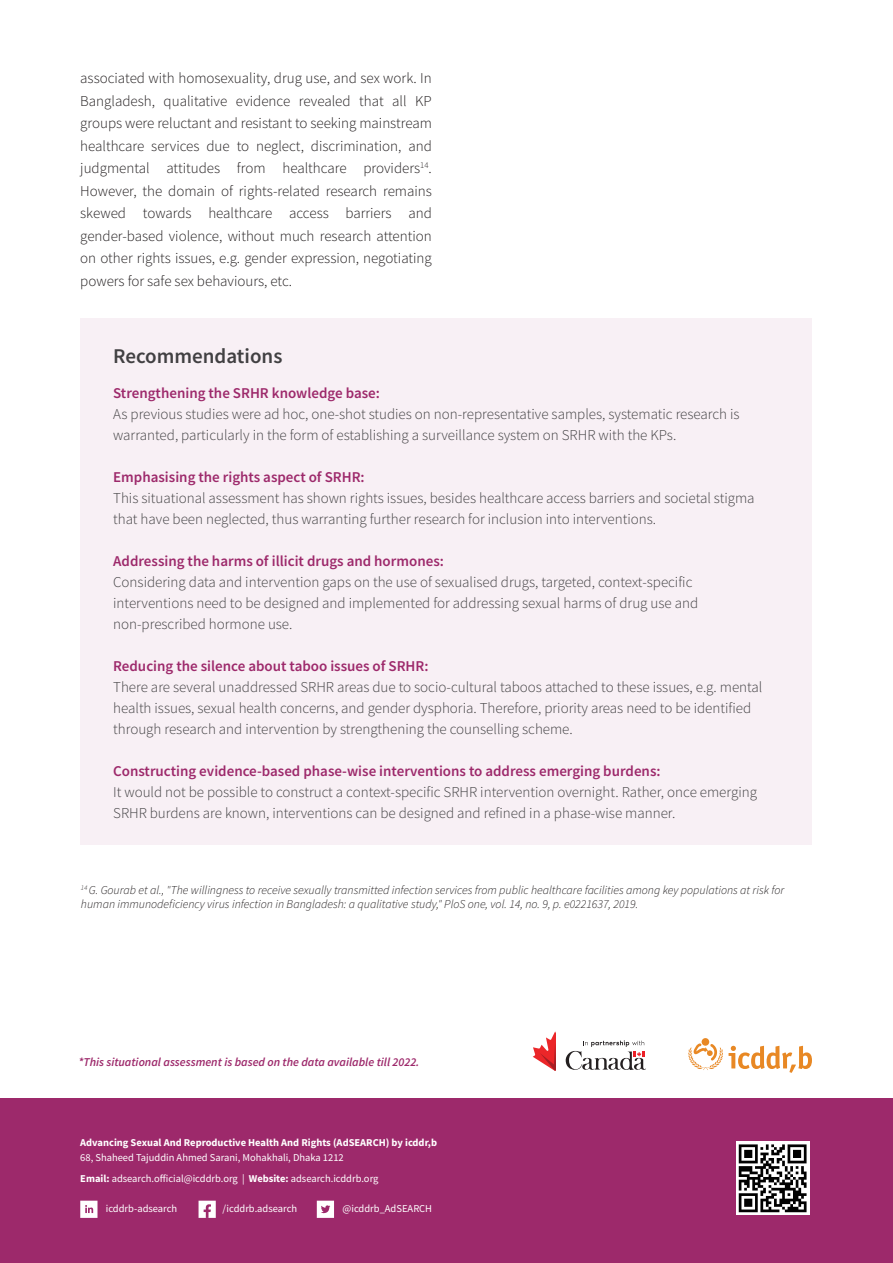
<style>
.page{position:relative;width:893px;height:1263px;background:#fff}
.page>*{position:absolute;margin:0;border:0;box-sizing:border-box;transform-origin:0 0}
.t1{font:600 21px "Source Sans Pro";color:#414042}
.t2{font:300 15px/21px "Source Sans Pro";color:#414042}
.t3{font:300 15px/22.5px "Source Sans Pro";color:#231f20;text-align:justify}
.t4{font:600 15px "Source Sans Pro";color:#9d296b}
.t5{font:italic 300 12px/14.4px "Source Sans Pro";color:#231f20}
.t6{font:italic 600 12px "Source Sans Pro";color:#9d296b}
.t7{font:10.5px/21px "Source Sans Pro";color:#fff}
.t8{font:700 10.5px "Source Sans Pro";color:#fff}
.s1{font-weight:700}
</style>
<div class="page">
<div style="left:80px;top:319px;width:732px;height:526px;background:#f8f0f5"></div>
<div style="left:702px;top:1038px;width:7px;height:8px;background:#e88824;border-radius:50%"></div>
<svg style="left:688px;top:1043px;width:124px;height:30px"></svg>
<svg style="left:533px;top:1032px;width:22px;height:39px"></svg>
<svg style="left:566px;top:1040px;width:80px;height:30px"></svg>
<div style="left:0;top:1098px;width:893px;height:165px;background:#9d296b"></div>
<svg style="left:736px;top:1142px;width:73px;height:73px"></svg>
<svg style="left:739px;top:1144px;width:67px;height:68px;background:#777"></svg>
<svg style="left:80px;top:1201px;width:17px;height:17px"></svg>
<svg style="left:199px;top:1201px;width:17px;height:17px"></svg>
<svg style="left:317px;top:1201px;width:17px;height:17px"></svg>
<p class="t3" style="left:80px;top:67px;width:353px">associated with homosexuality, drug use, and sex work. In Bangladesh, qualitative evidence revealed that all KP groups were reluctant and resistant to seeking mainstream healthcare services due to neglect, discrimination, and judgmental attitudes from healthcare providers<sup>14</sup>.<br>However, the domain of rights-related research remains skewed towards healthcare access barriers and gender-based violence, without much research attention on other rights issues, e.g. gender expression, negotiating powers for safe sex behaviours, etc.</p>
<h1 class="t1" style="left:113px;top:342px;width:171px">Recommendations</h1>
<p class="t4" style="left:113px;top:383px;width:268px">Strengthening the SRHR knowledge base:</p>
<p class="t2" style="left:113px;top:403px;width:628px">As previous studies were ad hoc, one-shot studies on non-representative samples, systematic research is warranted, particularly in the form of establishing a surveillance system on SRHR with the KPs.</p>
<p class="t4" style="left:113px;top:467px;width:253px">Emphasising the rights aspect of SRHR:</p>
<p class="t2" style="left:113px;top:487px;width:643px">This situational assessment has shown rights issues, besides healthcare access barriers and societal stigma that have been neglected, thus warranting further research for inclusion into interventions.</p>
<p class="t4" style="left:113px;top:551px;width:332px">Addressing the harms of illicit drugs and hormones:</p>
<p class="t2" style="left:113px;top:571px;width:587px">Considering data and intervention gaps on the use of sexualised drugs, targeted, context-specific interventions need to be designed and implemented for addressing sexual harms of drug use and non-prescribed hormone use.</p>
<p class="t4" style="left:113px;top:656px;width:317px">Reducing the silence about taboo issues of SRHR:</p>
<p class="t2" style="left:113px;top:676px;width:651px">There are several unaddressed SRHR areas due to socio-cultural taboos attached to these issues, e.g. mental health issues, sexual health concerns, and gender dysphoria. Therefore, priority areas need to be identified through research and intervention by strengthening the counselling scheme.</p>
<p class="t4" style="left:113px;top:761px;width:549px">Constructing evidence-based phase-wise interventions to address emerging burdens:</p>
<p class="t2" style="left:113px;top:781px;width:645px">It would not be possible to construct a context-specific SRHR intervention overnight. Rather, once emerging<br>SRHR burdens are known, interventions can be designed and refined in a phase-wise manner.</p>
<p class="t5" style="left:81px;top:883px;width:705px"><sup>14</sup> G. Gourab et al., "The willingness to receive sexually transmitted infection services from public healthcare facilities among key populations at risk for human immunodeficiency virus infection in Bangladesh: a qualitative study," PloS one, vol. 14, no. 9, p. e0221637, 2019.</p>
<p class="t6" style="left:78px;top:1054px;width:343px">*This situational assessment is based on the data available till 2022.</p>
<p class="t8" style="left:80px;top:1135px;width:358px">Advancing Sexual And Reproductive Health And Rights (AdSEARCH) by icddr,b</p>
<p class="t7" style="left:80px;top:1147px;width:300px">68, Shaheed Tajuddin Ahmed Sarani, Mohakhali, Dhaka 1212<br><span class="s1">Email:</span> adsearch.official@icddrb.org | <span class="s1">Website:</span> adsearch.icddrb.org</p>
<p class="t7" style="left:106px;top:1198px;width:73px">icddrb-adsearch</p>
<p class="t7" style="left:223px;top:1198px;width:76px">/icddrb.adsearch</p>
<p class="t7" style="left:343px;top:1198px;width:91px">@icddrb_AdSEARCH</p>
</div>
